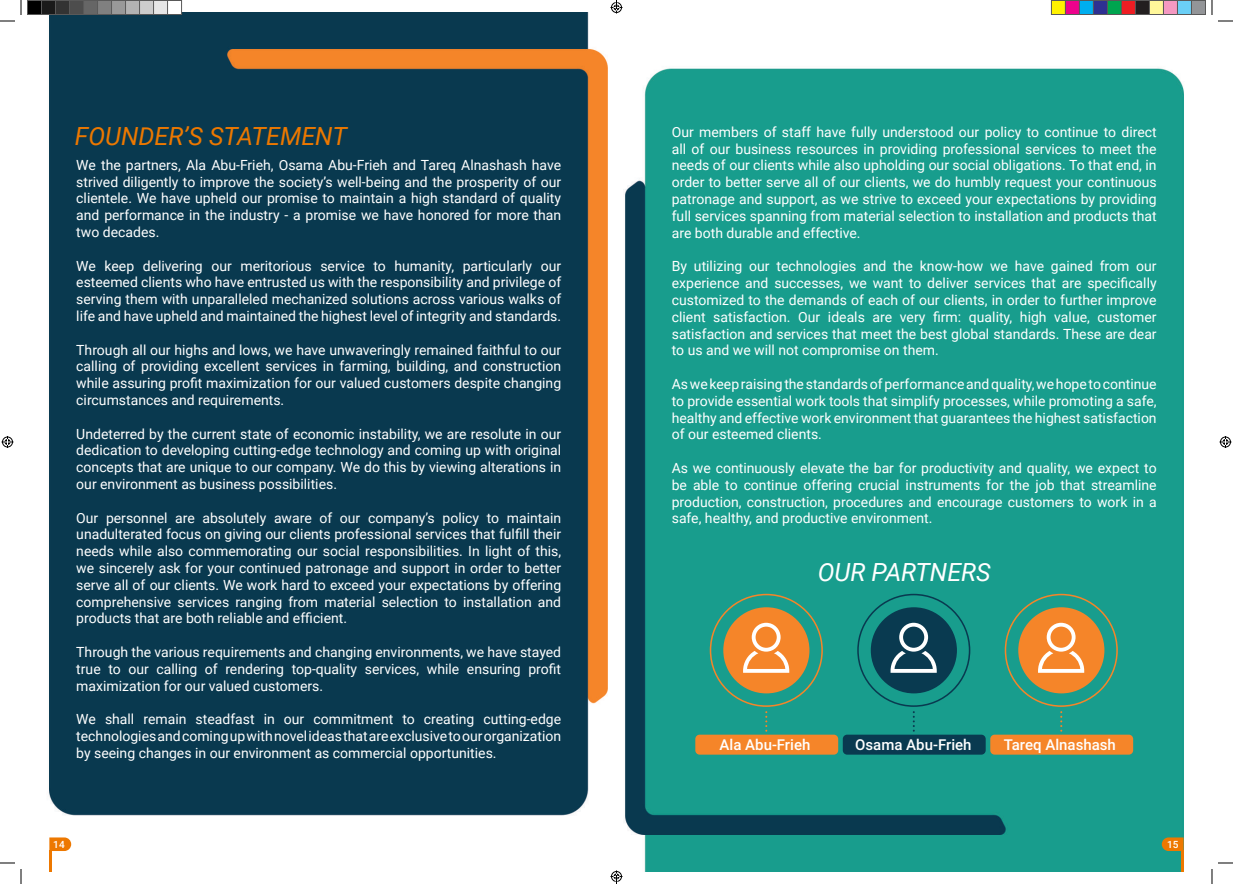
<style>
.page{position:relative;width:1233px;height:884px;background:#fff}
.page>*{position:absolute;margin:0;border:0;box-sizing:border-box;transform-origin:0 0}
.t1{font:italic 25px "Roboto";color:#ed7800}
.t2{font:italic 25px "Roboto";color:#fff}
.t3{font:500 15px "Roboto";color:#fff}
.t4{font:14px/16.8px "Roboto";color:#fff;text-align:justify}
.t5{font:500 10px "Roboto";color:#fff}
</style>
<div class="page">
<img style="left:49px;top:12px;width:1164px;height:859px">
<div style="left:695px;top:735px;width:143px;height:20px;background:#f58529;border-radius:4px"></div>
<svg style="left:709px;top:594px;width:114px;height:138px;background:#71986c"></svg>
<div style="left:842px;top:735px;width:143px;height:20px;background:#093a50;border-radius:4px"></div>
<svg style="left:857px;top:594px;width:113px;height:138px;background:#1b7c7b"></svg>
<div style="left:990px;top:735px;width:143px;height:20px;background:#f58529;border-radius:4px"></div>
<svg style="left:1004px;top:594px;width:113px;height:138px;background:#72986d"></svg>
<svg style="left:49px;top:837px;width:22px;height:14px"></svg>
<hr style="left:49px;top:850px;width:2px;height:21px;background:#ed7800">
<svg style="left:1161px;top:837px;width:22px;height:14px"></svg>
<hr style="left:1181px;top:850px;width:2px;height:21px;background:#ed7800">
<svg style="left:1218px;top:20px;width:15px;height:2px"></svg>
<svg style="left:1218px;top:862px;width:15px;height:2px"></svg>
<svg style="left:0;top:0;width:22px;height:22px"></svg>
<svg style="left:0;top:862px;width:22px;height:22px"></svg>
<svg style="left:1211px;top:0;width:1px;height:15px"></svg>
<svg style="left:1211px;top:869px;width:1px;height:15px"></svg>
<svg style="left:2px;top:436px;width:12px;height:12px"></svg>
<svg style="left:1219px;top:436px;width:12px;height:12px"></svg>
<div style="left:28px;top:0;width:13px;height:14px;background:#000"></div>
<div style="left:27px;top:0;width:15px;height:15px;border:1px solid #595959"></div>
<div style="left:42px;top:0;width:14px;height:14px;background:#1a1a1a"></div>
<div style="left:41px;top:0;width:15px;height:15px;border:1px solid #595959"></div>
<div style="left:56px;top:0;width:14px;height:14px;background:#333"></div>
<div style="left:55px;top:0;width:15px;height:15px;border:1px solid #595959"></div>
<div style="left:70px;top:0;width:14px;height:14px;background:#4d4d4d"></div>
<div style="left:69px;top:0;width:15px;height:15px;border:1px solid #595959"></div>
<div style="left:84px;top:0;width:13px;height:14px;background:#666"></div>
<div style="left:83px;top:0;width:15px;height:15px;border:1px solid #595959"></div>
<div style="left:98px;top:0;width:14px;height:14px;background:#808080"></div>
<div style="left:97px;top:0;width:15px;height:15px;border:1px solid #595959"></div>
<div style="left:112px;top:0;width:13px;height:14px;background:#999"></div>
<div style="left:111px;top:0;width:15px;height:15px;border:1px solid #595959"></div>
<div style="left:126px;top:0;width:14px;height:14px;background:#b3b3b3"></div>
<div style="left:125px;top:0;width:15px;height:15px;border:1px solid #595959"></div>
<div style="left:140px;top:0;width:14px;height:14px;background:#ccc"></div>
<div style="left:139px;top:0;width:15px;height:15px;border:1px solid #595959"></div>
<div style="left:154px;top:0;width:13px;height:14px;background:#e6e6e6"></div>
<div style="left:153px;top:0;width:15px;height:15px;border:1px solid #595959"></div>
<div style="left:168px;top:0;width:14px;height:14px;background:#fff"></div>
<div style="left:167px;top:0;width:15px;height:15px;border:1px solid #595959"></div>
<div style="left:1051px;top:0;width:14px;height:14px;background:#fff101"></div>
<div style="left:1051px;top:0;width:15px;height:15px;border:1px solid #595959"></div>
<div style="left:1065px;top:0;width:14px;height:14px;background:#ed028c"></div>
<div style="left:1065px;top:0;width:15px;height:15px;border:1px solid #595959"></div>
<div style="left:1079px;top:0;width:14px;height:14px;background:#00aeef"></div>
<div style="left:1079px;top:0;width:15px;height:15px;border:1px solid #595959"></div>
<div style="left:1093px;top:0;width:14px;height:14px;background:#2e3092"></div>
<div style="left:1093px;top:0;width:15px;height:15px;border:1px solid #595959"></div>
<div style="left:1107px;top:0;width:14px;height:14px;background:#00a54f"></div>
<div style="left:1107px;top:0;width:15px;height:15px;border:1px solid #595959"></div>
<div style="left:1121px;top:0;width:14px;height:14px;background:#ee1d23"></div>
<div style="left:1121px;top:0;width:15px;height:15px;border:1px solid #595959"></div>
<div style="left:1135px;top:0;width:14px;height:14px;background:#231f20"></div>
<div style="left:1135px;top:0;width:15px;height:15px;border:1px solid #595959"></div>
<div style="left:1149px;top:0;width:14px;height:14px;background:#fff79a"></div>
<div style="left:1149px;top:0;width:15px;height:15px;border:1px solid #595959"></div>
<div style="left:1163px;top:0;width:14px;height:14px;background:#f499c2"></div>
<div style="left:1163px;top:0;width:15px;height:15px;border:1px solid #595959"></div>
<div style="left:1177px;top:0;width:14px;height:14px;background:#6bcff6"></div>
<div style="left:1177px;top:0;width:15px;height:15px;border:1px solid #595959"></div>
<div style="left:1191px;top:0;width:14px;height:14px;background:#939598"></div>
<div style="left:1191px;top:0;width:15px;height:15px;border:1px solid #595959"></div>
<svg style="left:610px;top:0;width:12px;height:14px"></svg>
<svg style="left:610px;top:870px;width:12px;height:14px"></svg>
<h1 class="t1" style="left:75px;top:119px;width:273px">FOUNDER’S STATEMENT</h1>
<p class="t4" style="left:76px;top:156px;width:486px">We the partners, Ala Abu-Frieh, Osama Abu-Frieh and Tareq Alnashash have strived diligently to improve the society’s well-being and the prosperity of our clientele. We have upheld our promise to maintain a high standard of quality and performance in the industry - a promise we have honored for more than two decades.</p>
<p class="t4" style="left:76px;top:257px;width:486px">We keep delivering our meritorious service to humanity, particularly our esteemed clients who have entrusted us with the responsibility and privilege of serving them with unparalleled mechanized solutions across various walks of life and have upheld and maintained the highest level of integrity and standards.</p>
<p class="t4" style="left:76px;top:341px;width:486px">Through all our highs and lows, we have unwaveringly remained faithful to our calling of providing excellent services in farming, building, and construction while assuring profit maximization for our valued customers despite changing circumstances and requirements.</p>
<p class="t4" style="left:76px;top:425px;width:486px">Undeterred by the current state of economic instability, we are resolute in our dedication to developing cutting-edge technology and coming up with original concepts that are unique to our company. We do this by viewing alterations in our environment as business possibilities.</p>
<p class="t4" style="left:76px;top:509px;width:486px">Our personnel are absolutely aware of our company’s policy to maintain unadulterated focus on giving our clients professional services that fulfill their needs while also commemorating our social responsibilities. In light of this, we sincerely ask for your continued patronage and support in order to better serve all of our clients. We work hard to exceed your expectations by offering comprehensive services ranging from material selection to installation and products that are both reliable and efficient.</p>
<p class="t4" style="left:76px;top:643px;width:486px">Through the various requirements and changing environments, we have stayed true to our calling of rendering top-quality services, while ensuring profit maximization for our valued customers.</p>
<p class="t4" style="left:76px;top:710px;width:486px">We shall remain steadfast in our commitment to creating cutting-edge technologies and coming up with novel ideas that are exclusive to our organization by seeing changes in our environment as commercial opportunities.</p>
<p class="t4" style="left:672px;top:123px;width:486px">Our members of staff have fully understood our policy to continue to direct all of our business resources in providing professional services to meet the needs of our clients while also upholding our social obligations. To that end, in order to better serve all of our clients, we do humbly request your continuous patronage and support, as we strive to exceed your expectations by providing full services spanning from material selection to installation and products that are both durable and effective.</p>
<p class="t4" style="left:672px;top:257px;width:486px">By utilizing our technologies and the know-how we have gained from our experience and successes, we want to deliver services that are specifically customized to the demands of each of our clients, in order to further improve client satisfaction. Our ideals are very firm: quality, high value, customer satisfaction and services that meet the best global standards. These are dear to us and we will not compromise on them.</p>
<p class="t4" style="left:672px;top:375px;width:486px">As we keep raising the standards of performance and quality, we hope to continue to provide essential work tools that simplify processes, while promoting a safe, healthy and effective work environment that guarantees the highest satisfaction of our esteemed clients.</p>
<p class="t4" style="left:672px;top:459px;width:486px">As we continuously elevate the bar for productivity and quality, we expect to be able to continue offering crucial instruments for the job that streamline production, construction, procedures and encourage customers to work in a safe, healthy, and productive environment.</p>
<h1 class="t2" style="left:817px;top:554px;width:175px">OUR PARTNERS</h1>
<p class="t3" style="left:719px;top:734px;width:92px">Ala Abu-Frieh</p>
<p class="t3" style="left:855px;top:734px;width:118px">Osama Abu-Frieh</p>
<p class="t3" style="left:1004px;top:734px;width:113px">Tareq Alnashash</p>
<p class="t5" style="left:53px;top:837px;width:13px">14</p>
<p class="t5" style="left:1167px;top:837px;width:13px">15</p>
</div>
